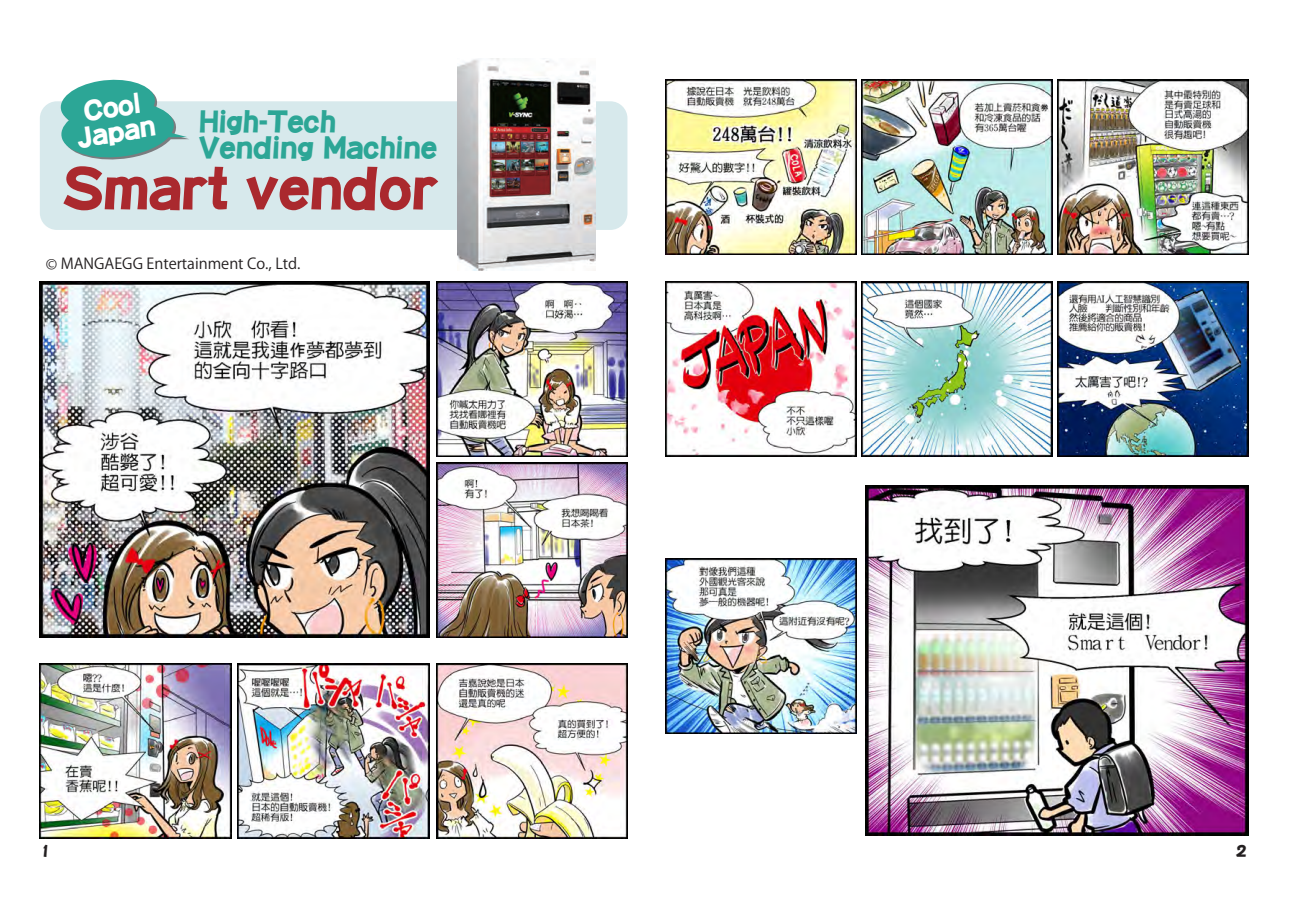
<style>
.page{position:relative;width:1289px;height:919px;background:#fff}
.page>*{position:absolute;margin:0;border:0;box-sizing:border-box;transform-origin:0 0}
.t1{font:55.95px "DFPOP1 W12 WING RKSJ H";color:#aa292e}
.t2{font:29.25px/25.3px "DFPOP1 W12 WING RKSJ H";color:#2ca696}
.t3{font:27px/24.8px "DFPOP1 W12 WING RKSJ H";color:#fff;text-align:center}
.t4{font:15.45px "DFPOP1 W12 WING RKSJ H";color:#231f20}
.t5{font:15px "Koz Go Pr 6 N";color:#231f20}
</style>
<div class="page">
<div style="left:40px;top:101px;width:587px;height:129px;background:#d7e9ec;border-radius:17px"></div>
<img style="left:458px;top:58px;width:137px;height:213px">
<svg style="left:57px;top:79px;width:132px;height:81px"></svg>
<img style="left:40px;top:281px;width:389px;height:356px">
<img style="left:436px;top:281px;width:191px;height:175px">
<img style="left:436px;top:462px;width:191px;height:175px">
<img style="left:40px;top:663px;width:191px;height:175px">
<img style="left:238px;top:663px;width:191px;height:175px">
<img style="left:436px;top:663px;width:191px;height:175px">
<img style="left:665px;top:79px;width:191px;height:175px">
<img style="left:861px;top:79px;width:191px;height:175px">
<img style="left:1057px;top:79px;width:191px;height:175px">
<img style="left:665px;top:281px;width:191px;height:175px">
<img style="left:861px;top:281px;width:191px;height:175px">
<img style="left:1057px;top:281px;width:191px;height:175px">
<img style="left:665px;top:558px;width:191px;height:175px">
<img style="left:865px;top:485px;width:383px;height:350px">
<h3 class="t3" style="left:71px;top:102px;width:80px;rotate:-9deg">Cool<br>Japan</h3>
<h2 class="t2" style="left:199px;top:110px;width:239px">High-Tech<br>Vending Machine</h2>
<h1 class="t1" style="left:62px;top:162px;width:377px">Smart vendor</h1>
<p class="t5" style="left:46px;top:255px;width:256px">© MANGAEGG Entertainment Co., Ltd.</p>
<p class="t4" style="left:40px;top:843px;width:12px">1</p>
<p class="t4" style="left:1235px;top:843px;width:12px">2</p>
</div>
